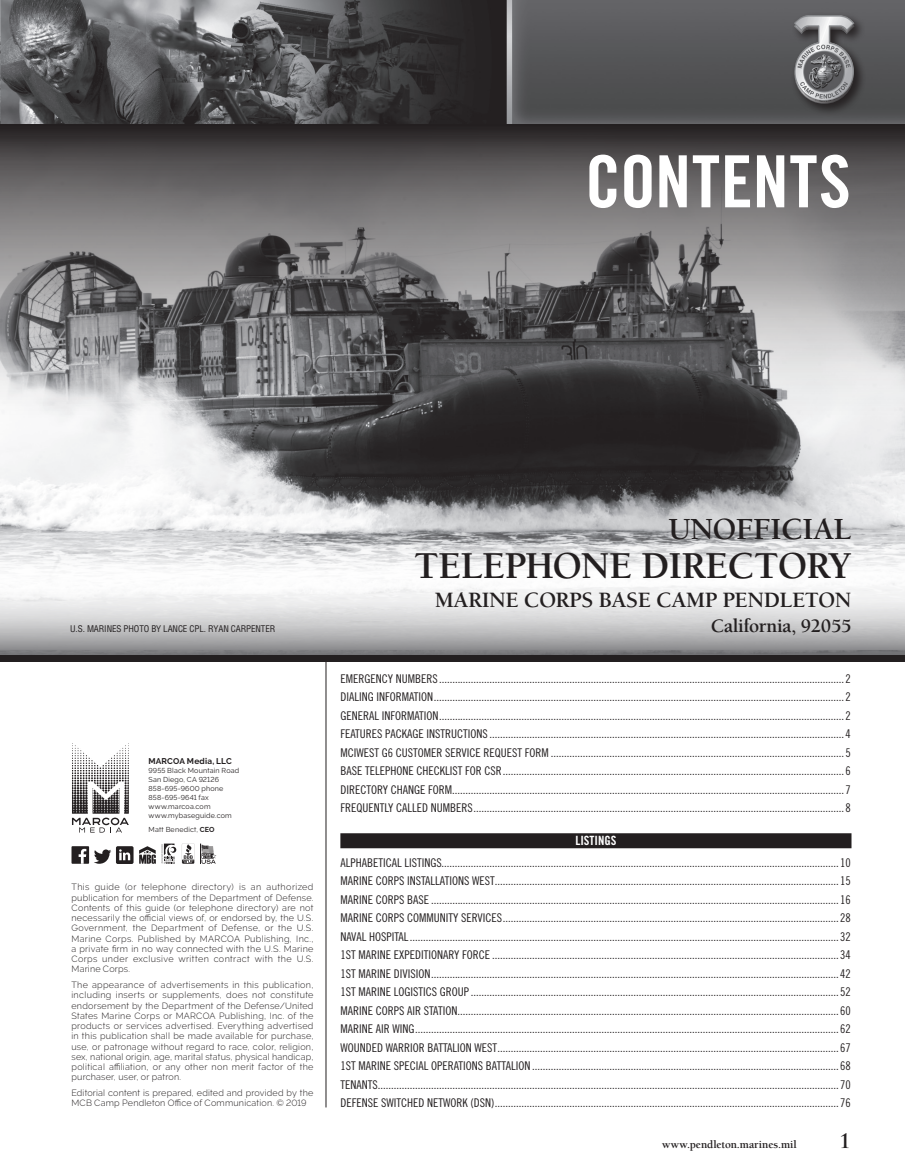
<style>
.page{position:relative;width:905px;height:1175px;background:#fff}
.page>*{position:absolute;margin:0;border:0;box-sizing:border-box;transform-origin:0 0}
.t1{font:72px "Trade Gothic LT Std Bd Cn 20";letter-spacing:.01em;color:#fff}
.t2{font:700 39px "Berkeley Std";letter-spacing:-.02em;color:#231f20}
.t3{font:700 31.5px "Berkeley Std";letter-spacing:-.02em;color:#231f20}
.t4{font:700 22.5px "Berkeley Std";letter-spacing:-.02em;color:#231f20}
.t5{font:700 19.5px "Berkeley Std";letter-spacing:-.02em;color:#231f20}
.t6{font:700 19.5px "Trajan Pro";color:#231f20}
.t7{font:12.75px "Trade Gothic LT Std Bd Cn 20";color:#fff}
.t8{font:12px/18.5px "Trade Gothic LT Std Cn 18";color:#231f20;text-align:justify}
.t9{font:700 11.25px "Berkeley Std";color:#231f20}
.t10{font:300 9px/10.2px "Raleway";letter-spacing:.025em;color:#231f20;text-align:justify}
.t11{font:condensed 9px "Helvetica LT Std";letter-spacing:-.01em;color:#231f20}
.t12{font:700 8.4px "Raleway";letter-spacing:.015em;color:#231f20}
.t13{font:7.2px/9px "Raleway";letter-spacing:.025em;color:#231f20}
.s1{font-weight:700}
</style>
<div class="page">
<img style="left:0;top:0;width:904px;height:125px">
<div style="left:791px;top:15px;width:75px;height:102px;background:#505052"></div>
<div style="left:791px;top:12px;width:75px;height:102px;background:#231f20;opacity:.75"></div>
<img style="left:794px;top:15px;width:60px;height:86px">
<hr style="left:325px;top:362px;width:1px;height:745px;background:#231f20">
<svg style="left:0;top:125px;width:904px;height:352px;background:#727072"></svg>
<div style="left:340px;top:833px;width:511px;height:15px;background:#231f20"></div>
<svg style="left:0;top:477px;width:904px;height:107px"></svg>
<svg style="left:72px;top:743px;width:57px;height:89px"></svg>
<svg style="left:94px;top:849px;width:17px;height:14px"></svg>
<svg style="left:139px;top:843px;width:37px;height:20px"></svg>
<div style="left:71px;top:846px;width:18px;height:17px;background:#231f20"></div>
<svg style="left:79px;top:848px;width:7px;height:15px"></svg>
<div style="left:116px;top:846px;width:17px;height:17px;background:#231f20;border-radius:2px"></div>
<svg style="left:119px;top:849px;width:11px;height:11px"></svg>
<svg style="left:182px;top:843px;width:12px;height:20px"></svg>
<svg style="left:200px;top:843px;width:16px;height:20px"></svg>
<svg style="left:0;top:584px;width:904px;height:72px"></svg>
<div style="left:0;top:656px;width:904px;height:6px;background:#231f20"></div>
<h1 class="t1" style="left:585px;top:138px;width:267px">CONTENTS</h1>
<h3 class="t3" style="left:668px;top:512px;width:185px">UNOFFICIAL</h3>
<h2 class="t2" style="left:414px;top:545px;width:439px">TELEPHONE DIRECTORY</h2>
<h3 class="t4" style="left:435px;top:587px;width:418px">MARINE CORPS BASE CAMP PENDLETON</h3>
<p class="t11" style="left:70px;top:623px;width:206px">U.S. MARINES PHOTO BY LANCE CPL. RYAN CARPENTER</p>
<h3 class="t5" style="left:710px;top:615px;width:142px">California, 92055</h3>
<p class="t12" style="left:148px;top:756px;width:85px">MARCOA Media, LLC</p>
<p class="t13" style="left:148px;top:766px;width:92px">9955 Black Mountain Road<br>San Diego, CA 92126<br>858-695-9600 phone<br>858-695-9641 fax www.marcoa.com www.mybaseguide.com</p>
<p class="t13" style="left:148px;top:825px;width:68px">Matt Benedict, <span class="s1">CEO</span></p>
<p class="t10" style="left:71px;top:882px;width:243px">This guide (or telephone directory) is an authorized publication for members of the Department of Defense.<br>Contents of this guide (or telephone directory) are not necessarily the official views of, or endorsed by, the U.S.<br>Government, the Department of Defense, or the U.S.<br>Marine Corps. Published by MARCOA Publishing, Inc., a private firm in no way connected with the U.S. Marine Corps under exclusive written contract with the U.S.<br>Marine Corps.</p>
<p class="t10" style="left:71px;top:979px;width:243px">The appearance of advertisements in this publication, including inserts or supplements, does not constitute endorsement by the Department of the Defense/United States Marine Corps or MARCOA Publishing, Inc. of the products or services advertised. Everything advertised in this publication shall be made available for purchase, use, or patronage without regard to race, color, religion, sex, national origin, age, marital status, physical handicap, political affiliation, or any other non merit factor of the purchaser, user, or patron.</p>
<p class="t10" style="left:71px;top:1087px;width:243px">Editorial content is prepared, edited and provided by the<br>MCB Camp Pendleton Office of Communication. © 2019</p>
<p class="t8" style="left:340px;top:669px;width:512px">EMERGENCY NUMBERS........................................................................................................................................................2<br>DIALING INFORMATION..........................................................................................................................................................2<br>GENERAL INFORMATION........................................................................................................................................................2<br>FEATURES PACKAGE INSTRUCTIONS .....................................................................................................................................4<br>MCIWEST G6 CUSTOMER SERVICE REQUEST FORM ..............................................................................................................5<br>BASE TELEPHONE CHECKLIST FOR CSR................................................................................................................................6<br>DIRECTORY CHANGE FORM...................................................................................................................................................7<br>FREQUENTLY CALLED NUMBERS...........................................................................................................................................8</p>
<p class="t7" style="left:575px;top:833px;width:43px">LISTINGS</p>
<p class="t8" style="left:340px;top:853px;width:512px">ALPHABETICAL LISTINGS.....................................................................................................................................................10<br>MARINE CORPS INSTALLATIONS WEST.................................................................................................................................15<br>MARINE CORPS BASE .........................................................................................................................................................16<br>MARINE CORPS COMMUNITY SERVICES..............................................................................................................................28<br>NAVAL HOSPITAL.................................................................................................................................................................32<br>1ST MARINE EXPEDITIONARY FORCE ..................................................................................................................................34<br>1ST MARINE DIVISION.........................................................................................................................................................42<br>1ST MARINE LOGISTICS GROUP ..........................................................................................................................................52<br>MARINE CORPS AIR STATION...............................................................................................................................................60<br>MARINE AIR WING...............................................................................................................................................................62<br>WOUNDED WARRIOR BATTALION WEST................................................................................................................................67<br>1ST MARINE SPECIAL OPERATIONS BATTALION ...................................................................................................................68<br>TENANTS.............................................................................................................................................................................70<br>DEFENSE SWITCHED NETWORK (DSN).................................................................................................................................76</p>
<p class="t9" style="left:662px;top:1138px;width:136px">www.pendleton.marines.mil</p>
<h3 class="t6" style="left:839px;top:1129px;width:13px">1</h3>
</div>
